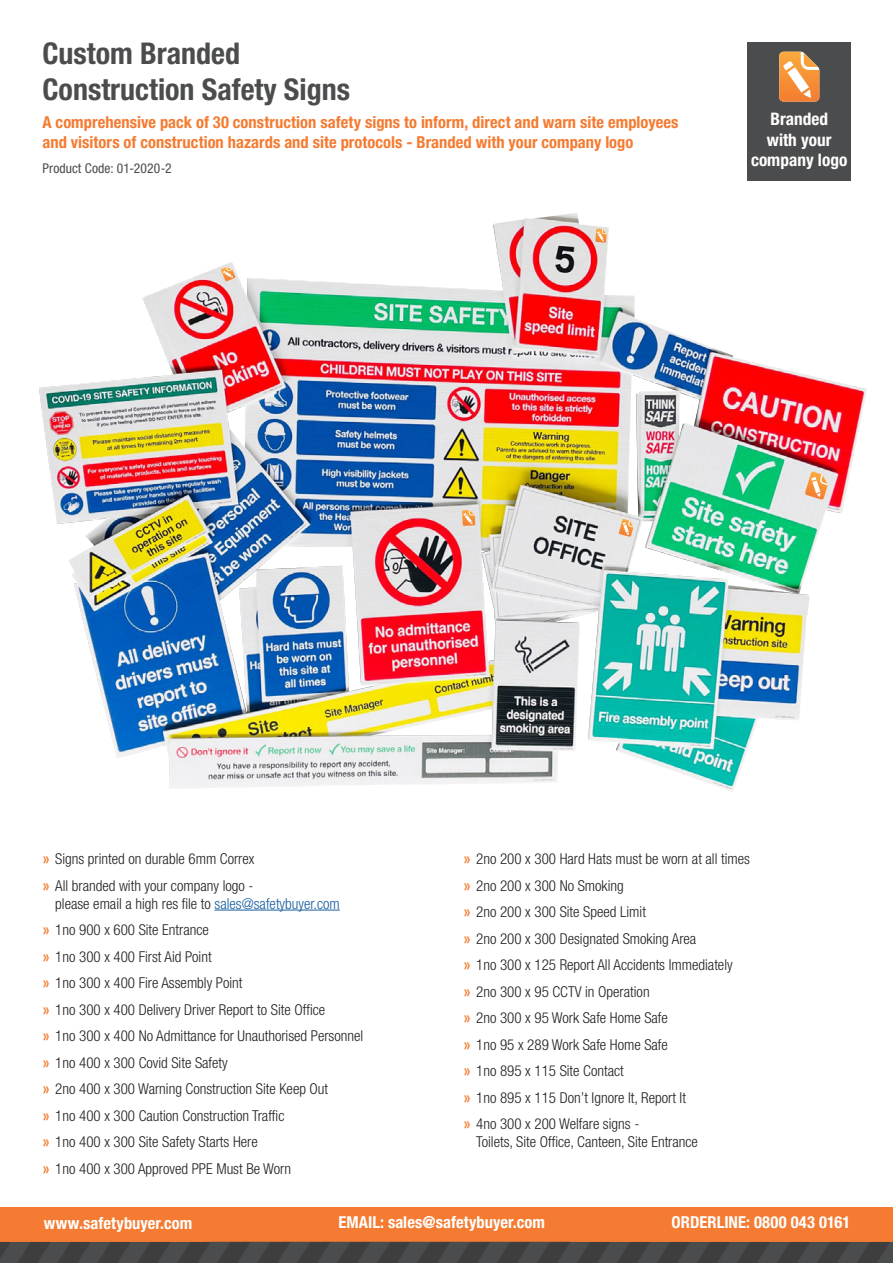
<style>
.page{position:relative;width:893px;height:1263px;background:#fff}
.page>*{position:absolute;margin:0;border:0;box-sizing:border-box;transform-origin:0 0}
.t1{font:700 condensed 30px/36px "Helvetica Neue LT Pro";color:#4b4c4d}
.t2{font:700 condensed 17.25px/20.7px "Helvetica Neue LT Pro";color:#fff;text-align:center}
.t3{font:700 condensed 16.5px/19.8px "Helvetica Neue LT Pro";color:#f47b31}
.t4{font:700 condensed 16.5px "Helvetica Neue LT Pro";letter-spacing:.005em;color:#fff}
.t5{font:300 condensed 15px/26.5px "Helvetica Neue LT Pro";color:#231f20}
.t6{font:condensed 13.5px "Helvetica Neue LT Pro";letter-spacing:.01em;color:#4b4c4d}
.s1{font-family:"Praxis LT Pro";font-weight:400;font-stretch:normal;font-size:16.5px;color:#f47b31}
.s2{color:#175d9e}
</style>
<div class="page">
<svg style="left:0;top:1208px;width:893px;height:55px;background:#b06639"></svg>
<hr style="left:215px;top:910px;width:125px;height:1px;background:#175d9e">
<img style="left:39px;top:213px;width:828px;height:579px">
<svg style="left:805px;top:471px;width:23px;height:29px"></svg>
<svg style="left:619px;top:519px;width:14px;height:18px"></svg>
<svg style="left:462px;top:510px;width:13px;height:16px"></svg>
<svg style="left:595px;top:229px;width:12px;height:14px"></svg>
<svg style="left:221px;top:267px;width:14px;height:14px"></svg>
<div style="left:747px;top:43px;width:103px;height:138px;background:#4b4c4d"></div>
<svg style="left:779px;top:52px;width:40px;height:50px;background:#eba361"></svg>
<h1 class="t1" style="left:43px;top:35px;width:309px">Custom Branded<br>Construction Safety Signs</h1>
<p class="t3" style="left:43px;top:112px;width:637px">A comprehensive pack of 30 construction safety signs to inform, direct and warn site employees and visitors of construction hazards and site protocols - Branded with your company logo</p>
<p class="t6" style="left:43px;top:160px;width:131px">Product Code: 01-2020-2</p>
<p class="t2" style="left:751px;top:108px;width:98px">Branded<br>with your company logo</p>
<p class="t5" style="left:43px;top:845px;width:213px"><span class="s1">»</span> Signs printed on durable 6mm Correx <span class="s1">»</span> All branded with your company logo -</p>
<p class="t5" style="left:43px;top:890px;width:322px;text-indent:13px">please email a high res file to <span class="s2">sales@safetybuyer.com<br></span><span class="s1">»</span> 1no 900 x 600 Site Entrance<br><span class="s1">»</span> 1no 300 x 400 First Aid Point<br><span class="s1">»</span> 1no 300 x 400 Fire Assembly Point<br><span class="s1">»</span> 1no 300 x 400 Delivery Driver Report to Site Office<br><span class="s1">»</span> 1no 300 x 400 No Admittance for Unauthorised Personnel <span class="s1">»</span> 1no 400 x 300 Covid Site Safety<br><span class="s1">»</span> 2no 400 x 300 Warning Construction Site Keep Out<br><span class="s1">»</span> 1no 400 x 300 Caution Construction Traffic<br><span class="s1">»</span> 1no 400 x 300 Site Safety Starts Here<br><span class="s1">»</span> 1no 400 x 300 Approved PPE Must Be Worn</p>
<p class="t5" style="left:463px;top:845px;width:288px"><span class="s1">»</span> 2no 200 x 300 Hard Hats must be worn at all times <span class="s1">»</span> 2no 200 x 300 No Smoking<br><span class="s1">»</span> 2no 200 x 300 Site Speed Limit<br><span class="s1">»</span> 2no 200 x 300 Designated Smoking Area<br><span class="s1">»</span> 1no 300 x 125 Report All Accidents Immediately<br><span class="s1">»</span> 2no 300 x 95 CCTV in Operation<br><span class="s1">»</span> 2no 300 x 95 Work Safe Home Safe<br><span class="s1">»</span> 1no 95 x 289 Work Safe Home Safe<br><span class="s1">»</span> 1no 895 x 115 Site Contact<br><span class="s1">»</span> 1no 895 x 115 Don’t Ignore It, Report It<br><span class="s1">»</span> 4no 300 x 200 Welfare signs -</p>
<p class="t5" style="left:476px;top:1128px;width:223px">Toilets, Site Office, Canteen, Site Entrance</p>
<p class="t4" style="left:44px;top:1213px;width:150px">www.safetybuyer.com</p>
<p class="t4" style="left:338px;top:1212px;width:208px">EMAIL: sales@safetybuyer.com</p>
<p class="t4" style="left:672px;top:1212px;width:180px">ORDERLINE: 0800 043 0161</p>
</div>
